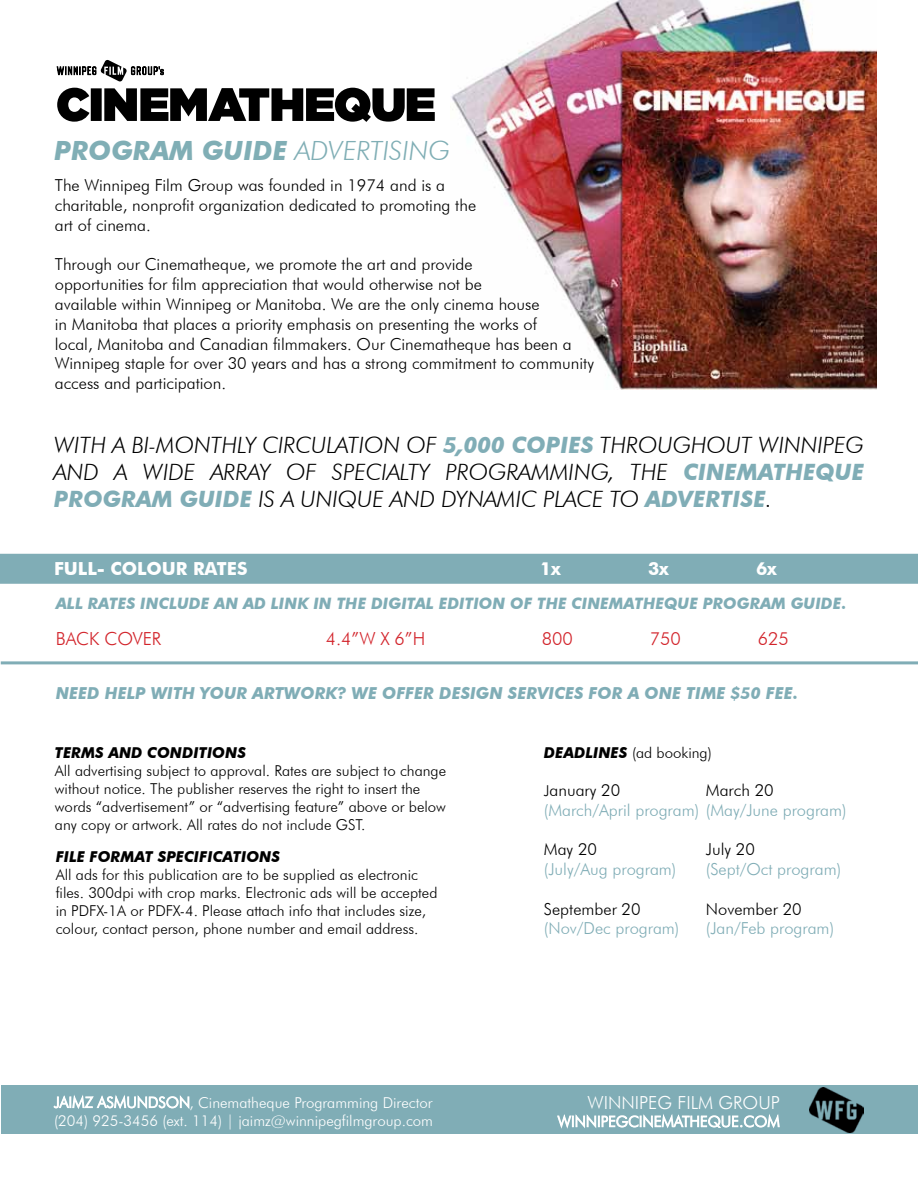
<style>
.page{position:relative;width:918px;height:1188px;background:#fff}
.page>*{position:absolute;margin:0;border:0;box-sizing:border-box;transform-origin:0 0}
.t1{font:italic 700 26.4px "Futura BT";color:#80aeb5}
.t2{font:italic 300 22.5px "Futura BT";color:#000}
.t3{font:italic 700 22.5px "Futura BT";color:#80adb6}
.t4{font:300 18px "Futura BT";color:#d2232a}
.t5{font:700 18px "Futura BT";color:#fff}
.t6{font:300 18px "Futura BT";color:#fff}
.t7{font:300 16.5px/19.8px "Futura BT";color:#000}
.t8{font:300 16.5px "Futura BT";color:#80adb6}
.t9{font:italic 700 16.5px "Futura BT";color:#80adb6}
.t10{font:italic 700 15.75px "Futura BT";color:#80adb6}
.t11{font:300 15px/18px "Futura BT";color:#000}
.t12{font:300 15px/18px "Futura BT";color:#fff}
.t13{font:italic 700 15px "Futura BT";color:#000}
.s1{font-weight:300}
.s2{font-weight:700;color:#80adb6}
.s3{font-weight:700;font-style:italic}
.s4{font-size:15px}
</style>
<div class="page">
<img style="left:450px;top:0;width:427px;height:390px">
<svg style="left:57px;top:88px;width:378px;height:34px"></svg>
<div style="left:0;top:554px;width:918px;height:30px;background:#80adb6"></div>
<hr style="left:1px;top:661px;width:917px;height:3px;background:#80adb6">
<div style="left:1px;top:1085px;width:916px;height:49px;background:#80adb6"></div>
<svg style="left:53px;top:1095px;width:137px;height:14px"></svg>
<svg style="left:557px;top:1114px;width:223px;height:15px"></svg>
<img style="left:810px;top:1087px;width:54px;height:45px">
<svg style="left:57px;top:60px;width:107px;height:22px"></svg>
<h1 class="t1" style="left:54px;top:134px;width:397px">PROGRAM GUIDE <span class="s1">ADVERTISING</span></h1>
<p class="t7" style="left:55px;top:175px;width:423px">The Winnipeg Film Group was founded in 1974 and is a charitable, nonprofit organization dedicated to promoting the art of cinema.</p>
<p class="t7" style="left:55px;top:255px;width:541px">Through our Cinematheque, we promote the art and provide<br>opportunities for film appreciation that would otherwise not be<br>available within Winnipeg or Manitoba. We are the only cinema house<br>in Manitoba that places a priority emphasis on presenting the works of<br>local, Manitoba and Canadian filmmakers. Our Cinematheque has been a Winnipeg staple for over 30 years and has a strong commitment to community access and participation.</p>
<h2 class="t2" style="left:54px;top:432px;width:473px">WITH A BI-MONTHLY CIRCULATION OF <span class="s2">5,000 COPIES</span></h2>
<h2 class="t2" style="left:600px;top:432px;width:191px">THROUGHOUT WINNI</h2>
<h2 class="t2" style="left:823px;top:432px;width:27px">PEG</h2>
<h2 class="t2" style="left:54px;top:459px;width:17px">AND</h2>
<h2 class="t2" style="left:114px;top:459px;width:43px">A WIDE</h2>
<h2 class="t2" style="left:211px;top:459px;width:14px">ARRA</h2>
<h2 class="t2" style="left:259px;top:459px;width:244px">Y OF SPECIALTY PROGRA</h2>
<h2 class="t2" style="left:531px;top:459px;width:183px">MMING, THE <span class="s2">CINEMAT</span></h2>
<h2 class="t3" style="left:786px;top:459px;width:65px">HEQUE</h2>
<h2 class="t3" style="left:54px;top:486px;width:33px">PROGRAM</h2>
<h2 class="t3" style="left:180px;top:486px;width:33px">GUIDE</h2>
<h2 class="t2" style="left:258px;top:486px;width:148px">IS A UNIQUE AND</h2>
<h2 class="t2" style="left:441px;top:486px;width:265px">DYNAMIC PLACE TO <span class="s2">ADVERTISE</span></h2>
<h2 class="t2" style="left:766px;top:486px;width:8px">.</h2>
<p class="t5" style="left:54px;top:558px;width:195px">FULL- COLOUR RATES</p>
<p class="t5" style="left:540px;top:558px;width:22px">1x</p>
<p class="t5" style="left:648px;top:558px;width:22px">3x</p>
<p class="t5" style="left:756px;top:558px;width:22px">6x</p>
<p class="t10" style="left:56px;top:594px;width:326px">ALL RATES INCLUDE AN AD LINK IN THE DIGITAL</p>
<p class="t10" style="left:439px;top:594px;width:11px">EDITION</p>
<p class="t10" style="left:510px;top:594px;width:73px">OF THE CINEMAT</p>
<p class="t10" style="left:643px;top:594px;width:73px">HEQUE PROGRAM</p>
<p class="t10" style="left:791px;top:594px;width:11px">GUIDE</p>
<p class="t10" style="left:842px;top:594px;width:6px">.</p>
<p class="t4" style="left:56px;top:628px;width:107px">BACK COVER</p>
<p class="t4" style="left:326px;top:628px;width:101px">4.4”w x 6”h</p>
<p class="t4" style="left:542px;top:628px;width:33px">800</p>
<p class="t4" style="left:650px;top:628px;width:33px">750</p>
<p class="t4" style="left:758px;top:628px;width:33px">625</p>
<p class="t9" style="left:56px;top:683px;width:25px">NEED</p>
<p class="t9" style="left:105px;top:683px;width:24px">HELP</p>
<p class="t9" style="left:151px;top:683px;width:73px">WITH YOUR</p>
<p class="t9" style="left:252px;top:683px;width:13px">ART</p>
<p class="t9" style="left:284px;top:683px;width:167px">WORK? WE OFFER DESIGN</p>
<p class="t9" style="left:508px;top:683px;width:51px">SER VICES</p>
<p class="t9" style="left:589px;top:683px;width:69px">FOR AONE</p>
<p class="t9" style="left:686px;top:683px;width:11px">TIME</p>
<p class="t9" style="left:731px;top:683px;width:69px">$50 FEE.</p>
<p class="t13" style="left:55px;top:743px;width:193px">TERMS AND CONDITIONS</p>
<p class="t11" style="left:55px;top:761px;width:393px">All advertising subject to approval. Rates are subject to change without notice. The publisher reserves the right to insert the words “advertisement” or “advertising feature” above or below any copy or artwork. All rates do not include GST.</p>
<p class="t13" style="left:56px;top:848px;width:226px">FILE FORMAT SPECIFICATIONS</p>
<p class="t11" style="left:56px;top:866px;width:383px">All ads for this publication are to be supplied as electronic files. 300dpi with crop marks. Electronic ads will be accepted in PDFX-1A or PDFX-4. Please attach info that includes size, colour, contact person, phone number and email address.</p>
<p class="t11" style="left:544px;top:743px;width:169px"><span class="s3">DEADLINES</span> (ad booking)</p>
<p class="t7" style="left:544px;top:780px;width:78px"><span class="s4">J</span>anuary 20</p>
<p class="t7" style="left:706px;top:780px;width:69px">March 20</p>
<p class="t8" style="left:544px;top:800px;width:304px">(March/April program) (May/June program)</p>
<p class="t7" style="left:544px;top:839px;width:55px">May 20</p>
<p class="t7" style="left:706px;top:839px;width:51px">July 20</p>
<p class="t8" style="left:544px;top:859px;width:134px">(July/Aug program)</p>
<p class="t8" style="left:706px;top:859px;width:137px">(Sept/Oct program)</p>
<p class="t7" style="left:544px;top:899px;width:98px">September 20</p>
<p class="t7" style="left:706px;top:899px;width:97px">November 20</p>
<p class="t8" style="left:544px;top:918px;width:137px">(Nov/Dec program)</p>
<p class="t8" style="left:706px;top:918px;width:130px">(Jan/Feb program)</p>
<p class="t12" style="left:54px;top:1093px;width:381px">JAIMZ ASMUNDSON, Cinematheque Programming Director (204) 925-3456 (ext. 114) | jaimz@winnipegfilmgroup.com</p>
<p class="t6" style="left:588px;top:1091px;width:194px">WINNIPEG FILM GROUP</p>
</div>
